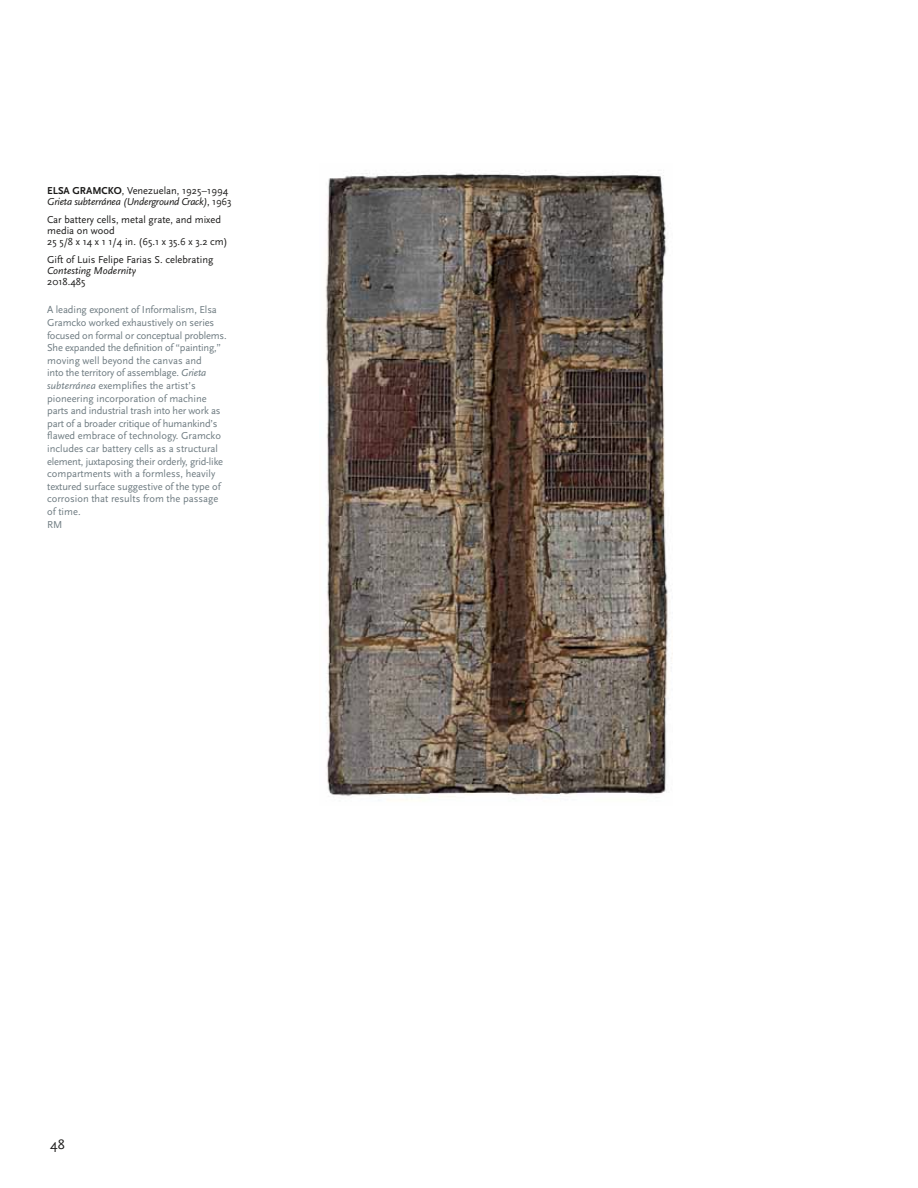
<style>
.page{position:relative;width:918px;height:1188px;background:#fff}
.page>*{position:absolute;margin:0;border:0;box-sizing:border-box;transform-origin:0 0}
.t1{font:14.25px "Scala Sans";color:#1c1b1a}
.t2{font:10.5px/12.6px "Scala Sans";letter-spacing:-.01em;color:#6e7b81}
.t3{font:10.5px/11.4px "Scala Sans";color:#1c1b1a}
.t4{font:italic 10.5px/11.4px "Scala Sans";letter-spacing:-.02em;color:#1c1b1a}
.t5{font:italic 10.5px "Scala Sans";color:#1c1b1a}
.s1{font-weight:700;font-style:normal}
.s2{font-style:normal}
.s3{font-style:italic}
</style>
<div class="page">
<img style="left:325px;top:173px;width:348px;height:627px">
<p class="t4" style="left:47px;top:186px;width:186px"><span class="s1">ELSA GRAMCKO</span><span class="s2">, Venezuelan, 1925–1994<br></span>Grieta subterránea (Underground Crack)<span class="s2">, 1963</span></p>
<p class="t3" style="left:47px;top:214px;width:182px">Car battery cells, metal grate, and mixed media on wood<br>25 5/8 x 14 x 1 1/4 in. (65.1 x 35.6 x 3.2 cm)</p>
<p class="t3" style="left:47px;top:254px;width:168px">Gift of Luis Felipe Farias S. celebrating</p>
<p class="t5" style="left:47px;top:266px;width:90px">Contesting Modernity</p>
<p class="t3" style="left:47px;top:277px;width:40px">2018.485</p>
<p class="t2" style="left:47px;top:304px;width:181px">A leading exponent of Informalism, Elsa Gramcko worked exhaustively on series focused on formal or conceptual problems.<br>She expanded the definition of “painting,” moving well beyond the canvas and<br>into the territory of assemblage. <span class="s3">Grieta subterránea</span> exemplifies the artist’s pioneering incorporation of machine parts and industrial trash into her work as part of a broader critique of humankind’s flawed embrace of technology. Gramcko includes car battery cells as a structural element, juxtaposing their orderly, grid-like compartments with a formless, heavily textured surface suggestive of the type of corrosion that results from the passage of time.<br>RM</p>
<h1 class="t1" style="left:50px;top:1138px;width:16px">48</h1>
</div>
